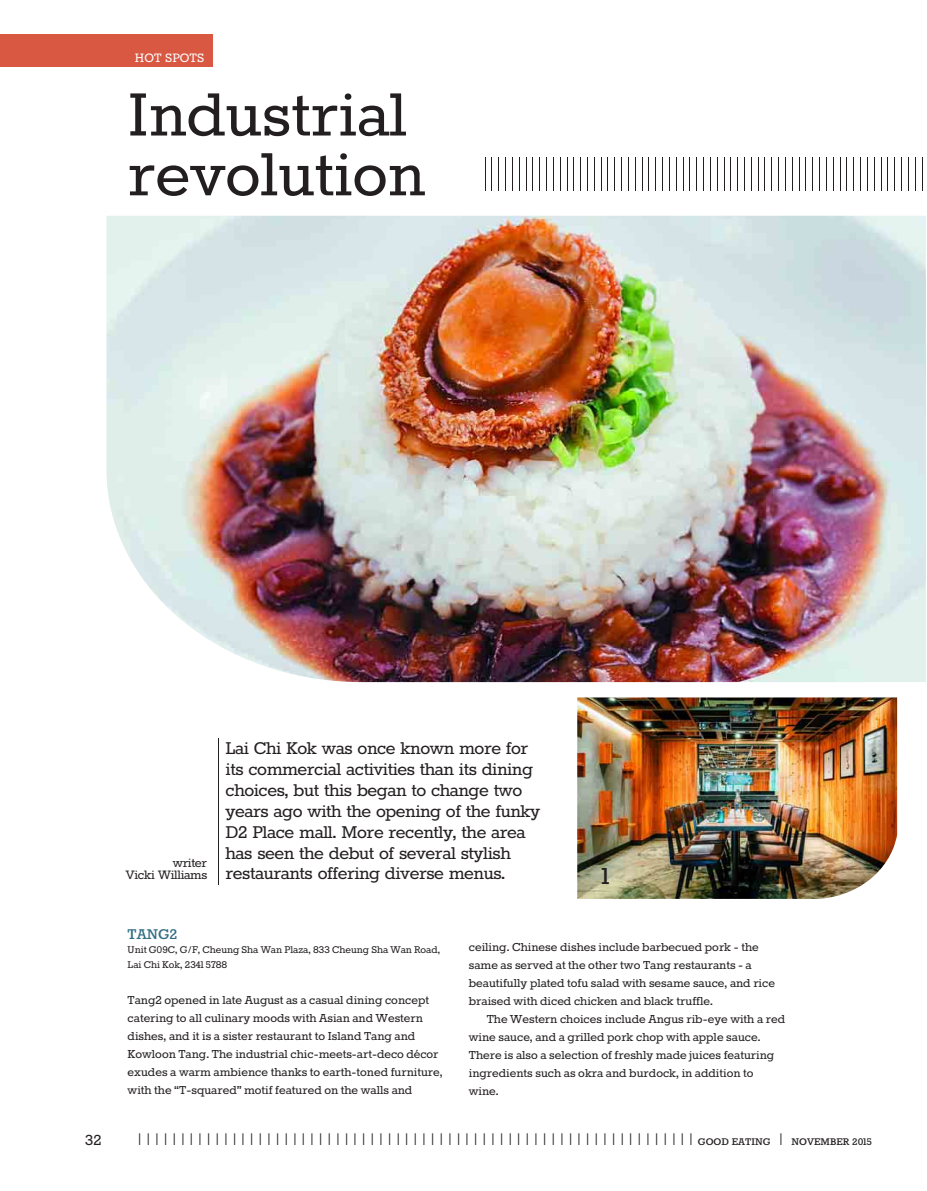
<style>
.page{position:relative;width:927px;height:1191px;background:#fff}
.page>*{position:absolute;margin:0;border:0;box-sizing:border-box;transform-origin:0 0}
.t1{font:74.7px/59.8px "Rokkitt";color:#231f20}
.t2{font:700 26.85px "Rokkitt";color:#231f20}
.t3{font:20.85px/20.9px "Rokkitt";letter-spacing:-.02em;color:#231f20}
.t4{font:18px "Rokkitt";color:#231f20}
.t5{font:300 16.5px "DIN";letter-spacing:.25em;color:#231f20}
.t6{font:700 16.5px "Rokkitt";color:#306c83}
.t7{font:15px/12px "Rokkitt";letter-spacing:-.02em;color:#231f20;text-align:right}
.t8{font:15px "Rokkitt";color:#fcfcfc}
.t9{font:14.25px/18px "Rokkitt";color:#231f20}
.t10{font:12px/15px "Rokkitt";color:#231f20}
.s1{font-family:"Rokkitt";font-weight:700;font-size:11.25px}
</style>
<div class="page">
<div style="left:0;top:34px;width:213px;height:33px;background:#d95842"></div>
<img style="left:106px;top:216px;width:820px;height:466px">
<hr style="left:219px;top:737px;width:1px;height:147px;background:#231f20">
<img style="left:577px;top:697px;width:320px;height:202px">
<hr style="left:485px;top:157px;width:1px;height:34px;background:#231f20">
<hr style="left:492px;top:157px;width:1px;height:34px;background:#231f20">
<hr style="left:499px;top:157px;width:1px;height:34px;background:#231f20">
<hr style="left:505px;top:157px;width:1px;height:34px;background:#231f20">
<hr style="left:512px;top:157px;width:1px;height:34px;background:#231f20">
<hr style="left:519px;top:157px;width:1px;height:34px;background:#231f20">
<hr style="left:526px;top:157px;width:1px;height:34px;background:#231f20">
<hr style="left:533px;top:157px;width:1px;height:34px;background:#231f20">
<hr style="left:539px;top:157px;width:1px;height:34px;background:#231f20">
<hr style="left:546px;top:157px;width:1px;height:34px;background:#231f20">
<hr style="left:553px;top:157px;width:1px;height:34px;background:#231f20">
<hr style="left:560px;top:157px;width:1px;height:34px;background:#231f20">
<hr style="left:567px;top:157px;width:1px;height:34px;background:#231f20">
<hr style="left:574px;top:157px;width:1px;height:34px;background:#231f20">
<hr style="left:580px;top:157px;width:1px;height:34px;background:#231f20">
<hr style="left:587px;top:157px;width:1px;height:34px;background:#231f20">
<hr style="left:594px;top:157px;width:1px;height:34px;background:#231f20">
<hr style="left:601px;top:157px;width:1px;height:34px;background:#231f20">
<hr style="left:608px;top:157px;width:1px;height:34px;background:#231f20">
<hr style="left:615px;top:157px;width:1px;height:34px;background:#231f20">
<hr style="left:621px;top:157px;width:1px;height:34px;background:#231f20">
<hr style="left:628px;top:157px;width:1px;height:34px;background:#231f20">
<hr style="left:635px;top:157px;width:1px;height:34px;background:#231f20">
<hr style="left:642px;top:157px;width:1px;height:34px;background:#231f20">
<hr style="left:649px;top:157px;width:1px;height:34px;background:#231f20">
<hr style="left:656px;top:157px;width:1px;height:34px;background:#231f20">
<hr style="left:662px;top:157px;width:1px;height:34px;background:#231f20">
<hr style="left:669px;top:157px;width:1px;height:34px;background:#231f20">
<hr style="left:676px;top:157px;width:1px;height:34px;background:#231f20">
<hr style="left:683px;top:157px;width:1px;height:34px;background:#231f20">
<hr style="left:690px;top:157px;width:1px;height:34px;background:#231f20">
<hr style="left:696px;top:157px;width:1px;height:34px;background:#231f20">
<hr style="left:703px;top:157px;width:1px;height:34px;background:#231f20">
<hr style="left:710px;top:157px;width:1px;height:34px;background:#231f20">
<hr style="left:717px;top:157px;width:1px;height:34px;background:#231f20">
<hr style="left:724px;top:157px;width:1px;height:34px;background:#231f20">
<hr style="left:731px;top:157px;width:1px;height:34px;background:#231f20">
<hr style="left:737px;top:157px;width:1px;height:34px;background:#231f20">
<hr style="left:744px;top:157px;width:1px;height:34px;background:#231f20">
<hr style="left:751px;top:157px;width:1px;height:34px;background:#231f20">
<hr style="left:758px;top:157px;width:1px;height:34px;background:#231f20">
<hr style="left:765px;top:157px;width:1px;height:34px;background:#231f20">
<hr style="left:772px;top:157px;width:1px;height:34px;background:#231f20">
<hr style="left:778px;top:157px;width:1px;height:34px;background:#231f20">
<hr style="left:785px;top:157px;width:1px;height:34px;background:#231f20">
<hr style="left:792px;top:157px;width:1px;height:34px;background:#231f20">
<hr style="left:799px;top:157px;width:1px;height:34px;background:#231f20">
<hr style="left:806px;top:157px;width:1px;height:34px;background:#231f20">
<hr style="left:813px;top:157px;width:1px;height:34px;background:#231f20">
<hr style="left:819px;top:157px;width:1px;height:34px;background:#231f20">
<hr style="left:826px;top:157px;width:1px;height:34px;background:#231f20">
<hr style="left:833px;top:157px;width:1px;height:34px;background:#231f20">
<hr style="left:840px;top:157px;width:1px;height:34px;background:#231f20">
<hr style="left:847px;top:157px;width:1px;height:34px;background:#231f20">
<hr style="left:853px;top:157px;width:1px;height:34px;background:#231f20">
<hr style="left:860px;top:157px;width:1px;height:34px;background:#231f20">
<hr style="left:867px;top:157px;width:1px;height:34px;background:#231f20">
<hr style="left:874px;top:157px;width:1px;height:34px;background:#231f20">
<hr style="left:881px;top:157px;width:1px;height:34px;background:#231f20">
<hr style="left:888px;top:157px;width:1px;height:34px;background:#231f20">
<hr style="left:894px;top:157px;width:1px;height:34px;background:#231f20">
<hr style="left:901px;top:157px;width:1px;height:34px;background:#231f20">
<hr style="left:908px;top:157px;width:1px;height:34px;background:#231f20">
<hr style="left:915px;top:157px;width:1px;height:34px;background:#231f20">
<hr style="left:922px;top:157px;width:1px;height:34px;background:#231f20">
<p class="t8" style="left:135px;top:50px;width:71px">HOT SPOTS</p>
<h1 class="t1" style="left:128px;top:88px;width:299px">Industrial revolution</h1>
<p class="t7" style="left:126px;top:857px;width:83px">writer<br>Vicki Williams</p>
<p class="t3" style="left:226px;top:738px;width:316px">Lai Chi Kok was once known more for its commercial activities than its dining choices, but this began to change two years ago with the opening of the funky D2 Place mall. More recently, the area has seen the debut of several stylish restaurants offering diverse menus.</p>
<h2 class="t2" style="left:600px;top:862px;width:11px">1</h2>
<p class="t6" style="left:128px;top:925px;width:51px">TANG2</p>
<p class="t10" style="left:128px;top:943px;width:314px">Unit G09C, G/F, Cheung Sha Wan Plaza, 833 Cheung Sha Wan Road,<br>Lai Chi Kok, 2341 5788</p>
<p class="t9" style="left:128px;top:992px;width:317px">Tang2 opened in late August as a casual dining concept catering to all culinary moods with Asian and Western dishes, and it is a sister restaurant to Island Tang and Kowloon Tang. The industrial chic-meets-art-deco décor exudes a warm ambience thanks to earth-toned furniture, with the “T-squared” motif featured on the walls and</p>
<p class="t9" style="left:469px;top:939px;width:308px">ceiling. Chinese dishes include barbecued pork - the same as served at the other two Tang restaurants - a beautifully plated tofu salad with sesame sauce, and rice braised with diced chicken and black truffle.</p>
<p class="t9" style="left:469px;top:1010px;width:318px;text-indent:18px">The Western choices include Angus rib-eye with a red wine sauce, and a grilled pork chop with apple sauce.<br>There is also a selection of freshly made juices featuring ingredients such as okra and burdock, in addition to wine.</p>
<p class="t4" style="left:85px;top:1130px;width:18px">32</p>
<p class="t5" style="left:138px;top:1128px;width:736px">IIIIIIIIIIIIIIIIIIIIIIIIIIIIIIIIIIIIIIIIIIIIIIIIIIIIIIIIIIIIIIIII <span class="s1">GOOD EATING</span> I <span class="s1">NOVEMBER2015</span></p>
</div>
